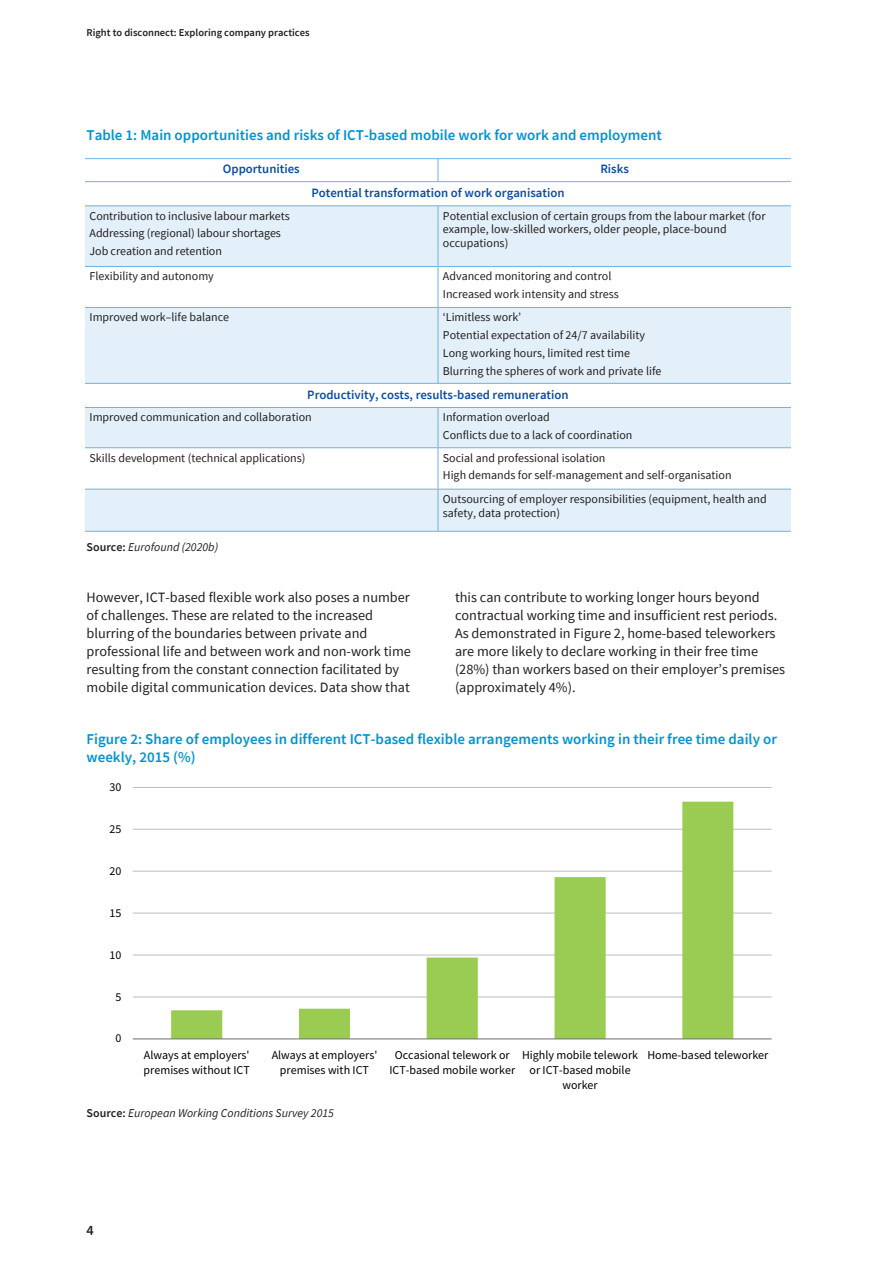
<style>
.page{position:relative;width:893px;height:1263px;background:#fff}
.page>*{position:absolute;margin:0;border:0;box-sizing:border-box;transform-origin:0 0}
.t1{font:600 15px/18px "Source Sans Pro";color:#0093d5}
.t2{font:14.25px/18px "Source Sans Pro";color:#231f20}
.t3{font:600 14.25px "Source Sans Pro";color:#231f20}
.t4{font:600 12.75px "Source Sans Pro";color:#0d4da1}
.t5{font:12px/13.5px "Source Sans Pro";color:#231f20}
.t6{font:12px/15.1px "Source Sans Pro";color:#000001;text-align:center}
.t7{font:italic 12px "Source Sans Pro";color:#231f20}
.t8{font:600 10.5px "Source Sans Pro";color:#231f20}
.s1{font-weight:600;font-style:normal}
</style>
<div class="page">
<div style="left:85px;top:206px;width:353px;height:60px;background:#e4f0f9"></div>
<div style="left:438px;top:206px;width:353px;height:60px;background:#e4f0f9"></div>
<div style="left:85px;top:308px;width:353px;height:75px;background:#e4f0f9"></div>
<div style="left:438px;top:308px;width:353px;height:75px;background:#e4f0f9"></div>
<div style="left:85px;top:408px;width:353px;height:39px;background:#e4f0f9"></div>
<div style="left:438px;top:408px;width:353px;height:39px;background:#e4f0f9"></div>
<div style="left:85px;top:489px;width:353px;height:42px;background:#e4f0f9"></div>
<div style="left:438px;top:489px;width:353px;height:42px;background:#e4f0f9"></div>
<svg style="left:438px;top:159px;width:1px;height:22px"></svg>
<hr style="left:438px;top:206px;width:1px;height:177px;background:#6ab3e3">
<hr style="left:438px;top:408px;width:1px;height:123px;background:#6ab3e3">
<hr style="left:85px;top:158px;width:706px;height:1px;background:#6ab3e3">
<hr style="left:85px;top:181px;width:706px;height:1px;background:#6ab3e3">
<hr style="left:85px;top:205px;width:706px;height:1px;background:#6ab3e3">
<hr style="left:85px;top:266px;width:353px;height:1px;background:#6ab3e3">
<hr style="left:438px;top:266px;width:353px;height:1px;background:#6ab3e3">
<hr style="left:85px;top:307px;width:353px;height:1px;background:#6ab3e3">
<hr style="left:438px;top:307px;width:353px;height:1px;background:#6ab3e3">
<hr style="left:85px;top:383px;width:706px;height:1px;background:#6ab3e3">
<hr style="left:85px;top:407px;width:706px;height:1px;background:#6ab3e3">
<hr style="left:85px;top:447px;width:353px;height:1px;background:#6ab3e3">
<hr style="left:438px;top:447px;width:353px;height:1px;background:#6ab3e3">
<hr style="left:85px;top:489px;width:353px;height:1px;background:#6ab3e3">
<hr style="left:438px;top:489px;width:353px;height:1px;background:#6ab3e3">
<hr style="left:85px;top:531px;width:706px;height:1px;background:#6ab3e3">
<hr style="left:133px;top:787px;width:639px;height:1px;background:#bcbdc0">
<hr style="left:133px;top:829px;width:639px;height:1px;background:#bcbdc0">
<hr style="left:133px;top:871px;width:639px;height:1px;background:#bcbdc0">
<hr style="left:133px;top:913px;width:639px;height:1px;background:#bcbdc0">
<hr style="left:133px;top:955px;width:639px;height:1px;background:#bcbdc0">
<hr style="left:133px;top:996px;width:639px;height:1px;background:#bcbdc0">
<svg style="left:171px;top:802px;width:562px;height:236px"></svg>
<hr style="left:133px;top:1038px;width:639px;height:1px;background:#6c6d70">
<p class="t8" style="left:87px;top:25px;width:225px">Right to disconnect: Exploring company practices</p>
<p class="t1" style="left:87px;top:126px;width:577px">Table 1: Main opportunities and risks of ICT-based mobile work for work and employment</p>
<p class="t4" style="left:223px;top:161px;width:78px">Opportunities</p>
<p class="t4" style="left:600px;top:161px;width:30px">Risks</p>
<p class="t4" style="left:311px;top:184px;width:255px">Potential transformation of work organisation</p>
<p class="t5" style="left:90px;top:209px;width:202px">Contribution to inclusive labour markets</p>
<p class="t5" style="left:90px;top:226px;width:193px">Addressing (regional) labour shortages</p>
<p class="t5" style="left:90px;top:244px;width:134px">Job creation and retention</p>
<p class="t5" style="left:443px;top:209px;width:324px">Potential exclusion of certain groups from the labour market (for example, low-skilled workers, older people, place-bound occupations)</p>
<p class="t5" style="left:90px;top:269px;width:126px">Flexibility and autonomy</p>
<p class="t5" style="left:443px;top:269px;width:170px">Advanced monitoring and control</p>
<p class="t5" style="left:443px;top:287px;width:178px">Increased work intensity and stress</p>
<p class="t5" style="left:90px;top:310px;width:141px">Improved work–life balance</p>
<p class="t5" style="left:443px;top:310px;width:80px">‘Limitless work’</p>
<p class="t5" style="left:443px;top:328px;width:204px">Potential expectation of 24/7 availability</p>
<p class="t5" style="left:443px;top:346px;width:189px">Long working hours, limited rest time</p>
<p class="t5" style="left:443px;top:364px;width:220px">Blurring the spheres of work and private life</p>
<p class="t4" style="left:307px;top:386px;width:263px">Productivity, costs, results-based remuneration</p>
<p class="t5" style="left:90px;top:410px;width:224px">Improved communication and collaboration</p>
<p class="t5" style="left:443px;top:410px;width:108px">Information overload</p>
<p class="t5" style="left:443px;top:428px;width:191px">Conflicts due to a lack of coordination</p>
<p class="t5" style="left:90px;top:451px;width:217px">Skills development (technical applications)</p>
<p class="t5" style="left:443px;top:451px;width:164px">Social and professional isolation</p>
<p class="t5" style="left:443px;top:468px;width:290px">High demands for self-management and self-organisation</p>
<p class="t5" style="left:443px;top:492px;width:325px">Outsourcing of employer responsibilities (equipment, health and safety, data protection)</p>
<p class="t7" style="left:87px;top:539px;width:133px"><span class="s1">Source:</span> Eurofound (2020b)</p>
<p class="t2" style="left:87px;top:588px;width:326px">However, ICT-based flexible work also poses a number of challenges. These are related to the increased blurring of the boundaries between private and professional life and between work and non-work time resulting from the constant connection facilitated by mobile digital communication devices. Data show that</p>
<p class="t2" style="left:455px;top:588px;width:332px">this can contribute to working longer hours beyond contractual working time and insufficient rest periods.<br>As demonstrated in Figure 2, home-based teleworkers are more likely to declare working in their free time (28%) than workers based on their employer’s premises (approximately 4%).</p>
<p class="t1" style="left:87px;top:730px;width:692px">Figure 2: Share of employees in different ICT-based flexible arrangements working in their free time daily or weekly, 2015 (%)</p>
<p class="t6" style="left:109px;top:780px;width:13px">30</p>
<p class="t6" style="left:109px;top:822px;width:13px">25</p>
<p class="t6" style="left:109px;top:864px;width:13px">20</p>
<p class="t6" style="left:109px;top:906px;width:13px">15</p>
<p class="t6" style="left:109px;top:948px;width:13px">10</p>
<p class="t6" style="left:115px;top:990px;width:7px">5</p>
<p class="t6" style="left:115px;top:1032px;width:7px">0</p>
<p class="t6" style="left:144px;top:1048px;width:108px;text-align:left">Always at employers' premises without ICT</p>
<p class="t6" style="left:272px;top:1048px;width:107px">Always at employers' premises with ICT</p>
<p class="t6" style="left:389px;top:1048px;width:127px">Occasional telework or<br>ICT-based mobile worker</p>
<p class="t6" style="left:522px;top:1048px;width:118px">Highly mobile telework or ICT-based mobile worker</p>
<p class="t6" style="left:647px;top:1048px;width:123px">Home-based teleworker</p>
<p class="t7" style="left:87px;top:1105px;width:249px"><span class="s1">Source:</span> European Working Conditions Survey 2015</p>
<p class="t3" style="left:87px;top:1221px;width:9px">4</p>
</div>
